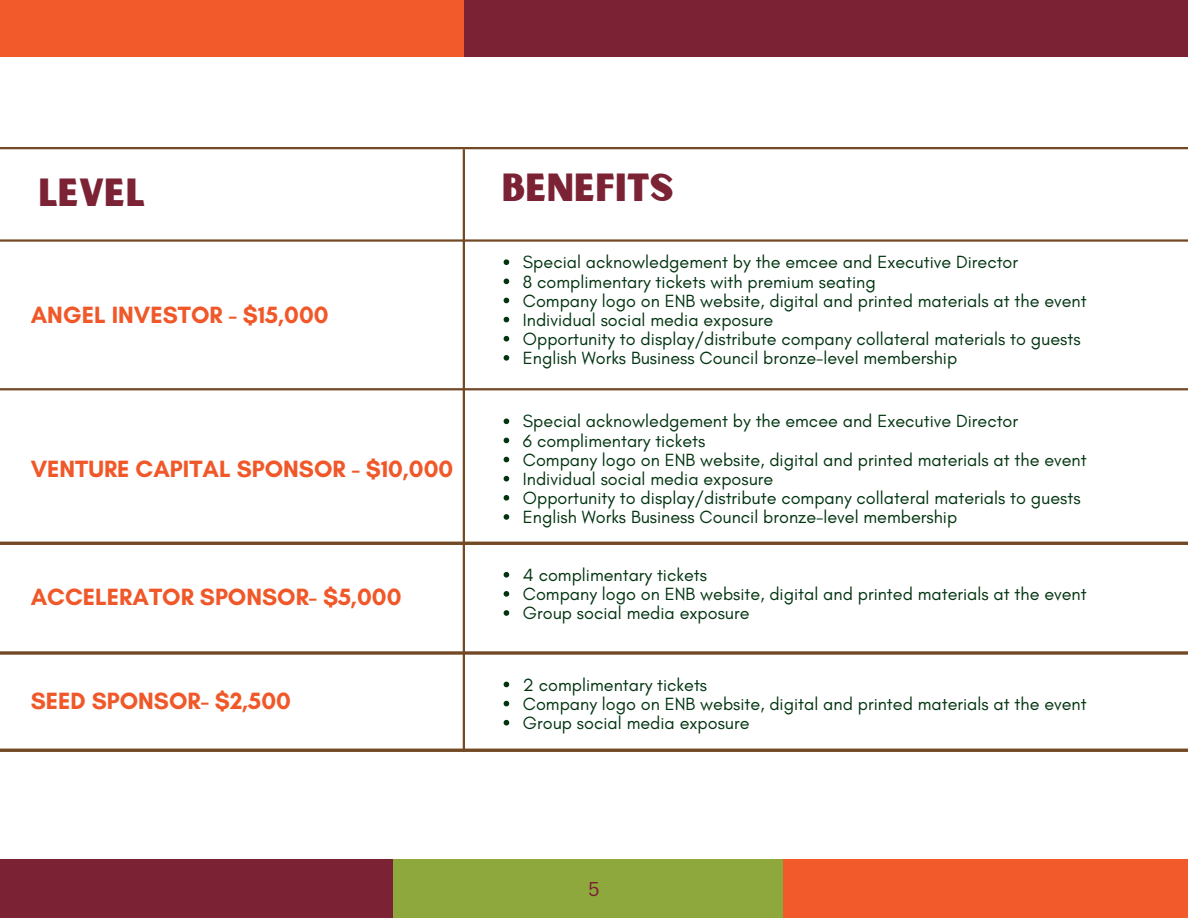
<style>
.page{position:relative;width:1188px;height:918px;background:#fff}
.page>*{position:absolute;margin:0;border:0;box-sizing:border-box;transform-origin:0 0}
.t1{font:37.5px "Sunborn Sans One";color:#7b2234}
.t2{font:700 24px "Glacial Indifference";color:#f05829}
.t3{font:19.5px "Canva Sans";color:#7b2234}
.t4{font:18px "Glacial Indifference";color:#023410}
</style>
<div class="page">
<div style="left:0;top:860px;width:405px;height:58px;background:#7b2234"></div>
<div style="left:783px;top:860px;width:405px;height:58px;background:#f25a2b"></div>
<div style="left:393px;top:860px;width:390px;height:58px;background:#8fa83d"></div>
<div style="left:464px;top:0;width:724px;height:57px;background:#7b2234"></div>
<div style="left:0;top:0;width:464px;height:57px;background:#f25a2b"></div>
<hr style="left:0;top:388px;width:1188px;height:2px;background:#724924">
<hr style="left:0;top:542px;width:1188px;height:3px;background:#724924">
<svg style="left:0;top:651px;width:1188px;height:4px;background:#876445"></svg>
<svg style="left:504px;top:259px;width:5px;height:6px"></svg>
<svg style="left:504px;top:279px;width:5px;height:5px"></svg>
<svg style="left:504px;top:298px;width:5px;height:5px"></svg>
<svg style="left:504px;top:317px;width:5px;height:5px"></svg>
<svg style="left:504px;top:336px;width:5px;height:6px"></svg>
<svg style="left:504px;top:355px;width:5px;height:6px"></svg>
<svg style="left:504px;top:418px;width:5px;height:6px"></svg>
<svg style="left:504px;top:438px;width:5px;height:5px"></svg>
<svg style="left:504px;top:457px;width:5px;height:5px"></svg>
<svg style="left:504px;top:476px;width:5px;height:5px"></svg>
<svg style="left:504px;top:495px;width:5px;height:6px"></svg>
<svg style="left:504px;top:514px;width:5px;height:6px"></svg>
<svg style="left:504px;top:572px;width:5px;height:6px"></svg>
<svg style="left:504px;top:591px;width:5px;height:6px"></svg>
<svg style="left:504px;top:610px;width:5px;height:6px"></svg>
<hr style="left:463px;top:149px;width:2px;height:603px;background:#724924">
<hr style="left:0;top:239px;width:1188px;height:3px;background:#724924">
<hr style="left:0;top:749px;width:1188px;height:3px;background:#724924">
<svg style="left:504px;top:682px;width:5px;height:5px"></svg>
<svg style="left:504px;top:701px;width:5px;height:5px"></svg>
<svg style="left:504px;top:720px;width:5px;height:6px"></svg>
<hr style="left:0;top:147px;width:1188px;height:2px;background:#724924">
<p class="t1" style="left:39px;top:168px;width:108px">LEVEL</p>
<p class="t1" style="left:502px;top:163px;width:173px">BENEFITS</p>
<p class="t2" style="left:31px;top:300px;width:299px">ANGEL INVESTOR - $15,000</p>
<p class="t2" style="left:31px;top:454px;width:424px">VENTURE CAPITAL SPONSOR - $10,000</p>
<p class="t2" style="left:31px;top:582px;width:372px">ACCELERATOR SPONSOR- $5,000</p>
<p class="t2" style="left:31px;top:686px;width:262px">SEED SPONSOR- $2,500</p>
<p class="t4" style="left:523px;top:251px;width:497px">Special acknowledgement by the emcee and Executive Director</p>
<p class="t4" style="left:523px;top:270px;width:354px">8 complimentary tickets with premium seating</p>
<p class="t4" style="left:523px;top:290px;width:565px">Company logo on ENB website, digital and printed materials at the event</p>
<p class="t4" style="left:523px;top:309px;width:252px">Individual social media exposure</p>
<p class="t4" style="left:523px;top:328px;width:559px">Opportunity to display/distribute company collateral materials to guests</p>
<p class="t4" style="left:523px;top:347px;width:436px">English Works Business Council bronze-level membership</p>
<p class="t4" style="left:523px;top:410px;width:497px">Special acknowledgement by the emcee and Executive Director</p>
<p class="t4" style="left:523px;top:430px;width:184px">6 complimentary tickets</p>
<p class="t4" style="left:523px;top:449px;width:565px">Company logo on ENB website, digital and printed materials at the event</p>
<p class="t4" style="left:523px;top:468px;width:252px">Individual social media exposure</p>
<p class="t4" style="left:523px;top:487px;width:559px">Opportunity to display/distribute company collateral materials to guests</p>
<p class="t4" style="left:523px;top:506px;width:436px">English Works Business Council bronze-level membership</p>
<p class="t4" style="left:523px;top:564px;width:186px">4 complimentary tickets</p>
<p class="t4" style="left:523px;top:583px;width:565px">Company logo on ENB website, digital and printed materials at the event</p>
<p class="t4" style="left:523px;top:602px;width:228px">Group social media exposure</p>
<p class="t4" style="left:523px;top:674px;width:186px">2 complimentary tickets</p>
<p class="t4" style="left:523px;top:693px;width:565px">Company logo on ENB website, digital and printed materials at the event</p>
<p class="t4" style="left:523px;top:712px;width:228px">Group social media exposure</p>
<p class="t3" style="left:588px;top:875px;width:13px">5</p>
</div>
